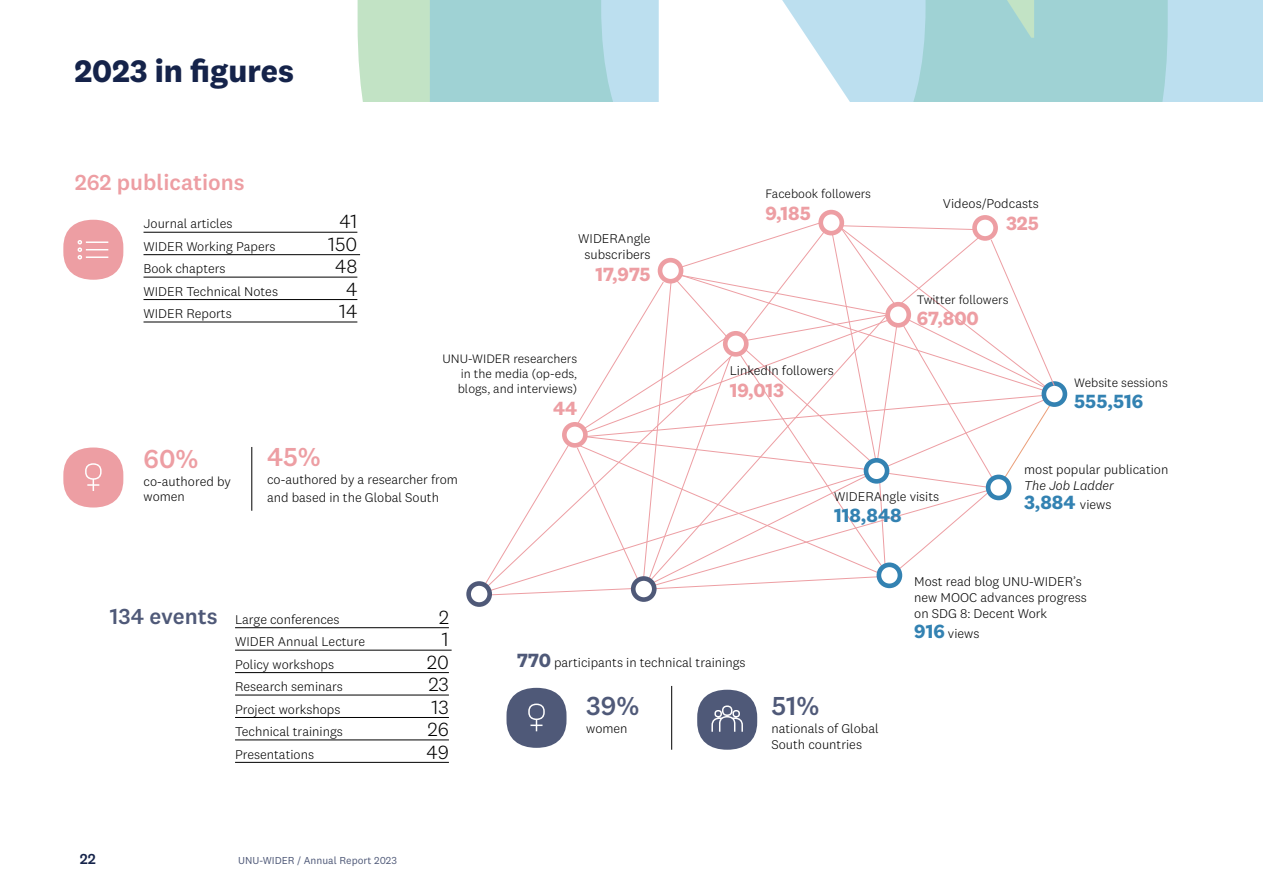
<style>
.page{position:relative;width:1263px;height:893px;background:#fff}
.page>*{position:absolute;margin:0;border:0;box-sizing:border-box;transform-origin:0 0}
.t1{font:700 32.25px "National 2";color:#15234a}
.t2{font:500 27px "National 2";color:#4f5978}
.t3{font:500 27px "National 2";color:#ed9ea3}
.t4{font:500 22.5px "National 2";color:#ed9ea3}
.t5{font:500 22.5px "National 2";color:#4f5978}
.t6{font:700 19.8px "National 2";color:#ed9ea3}
.t7{font:700 19.8px "National 2";color:#3382b2}
.t8{font:300 19.8px "National 2";color:#000}
.t9{font:500 15px "National 2";color:#15234a}
.t10{font:300 13.2px/15.9px "National 2";color:#000}
.t11{font:italic 300 13.2px "National 2";color:#000}
.t12{font:300 12.6px/15.1px "National 2";color:#000;text-align:justify}
.t13{font:10.5px "National 2";color:#4f5978}
.s1{font-weight:300;font-size:13.2px;color:#000}
.s2{font-weight:700;font-size:19.8px;color:#4f5978}
.s3{font-weight:700;font-size:19.8px;color:#3382b2}
</style>
<div class="page">
<hr style="left:144px;top:232px;width:213px;height:1px;background:#000">
<hr style="left:144px;top:254px;width:216px;height:1px;background:#000">
<hr style="left:144px;top:277px;width:213px;height:1px;background:#000">
<hr style="left:144px;top:299px;width:213px;height:1px;background:#000">
<hr style="left:144px;top:322px;width:213px;height:1px;background:#000">
<div style="left:1041px;top:381px;width:26px;height:26px;border:5px solid #3382b2;border-radius:50%"></div>
<hr style="left:671px;top:686px;width:1px;height:64px;background:#000">
<hr style="left:251px;top:447px;width:1px;height:64px;background:#000">
<div style="left:631px;top:576px;width:25px;height:26px;border:5px solid #4f5978;border-radius:50%"></div>
<div style="left:972px;top:215px;width:26px;height:26px;border:5px solid #ed9ea3;border-radius:50%"></div>
<div style="left:818px;top:210px;width:26px;height:25px;border:5px solid #ed9ea3;border-radius:50%"></div>
<svg style="left:469px;top:583px;width:21px;height:22px"></svg>
<div style="left:466px;top:581px;width:26px;height:26px;border:5px solid #4f5978;border-radius:50%"></div>
<svg style="left:697px;top:690px;width:60px;height:60px"></svg>
<div style="left:723px;top:707px;width:8px;height:7px;background:#4f5978;border-radius:4px"></div>
<svg style="left:506px;top:688px;width:60px;height:60px"></svg>
<svg style="left:63px;top:447px;width:60px;height:60px"></svg>
<svg style="left:63px;top:220px;width:60px;height:60px"></svg>
<hr style="left:235px;top:627px;width:214px;height:1px;background:#000">
<hr style="left:235px;top:650px;width:217px;height:1px;background:#000">
<hr style="left:235px;top:672px;width:214px;height:1px;background:#000">
<hr style="left:235px;top:695px;width:214px;height:1px;background:#000">
<hr style="left:235px;top:717px;width:214px;height:1px;background:#000">
<hr style="left:235px;top:740px;width:214px;height:1px;background:#000">
<hr style="left:235px;top:762px;width:214px;height:1px;background:#000">
<div style="left:358px;top:0;width:72px;height:101px;background:#c2e3c5"></div>
<svg style="left:430px;top:0;width:833px;height:101px"></svg>
<svg style="left:475px;top:222px;width:585px;height:374px"></svg>
<h1 class="t1" style="left:74px;top:51px;width:221px">2023 in figures</h1>
<h3 class="t4" style="left:75px;top:169px;width:171px">262 publications</h3>
<p class="t10" style="left:144px;top:216px;width:90px">Journal articles</p>
<h3 class="t8" style="left:339px;top:210px;width:19px">41</h3>
<p class="t10" style="left:144px;top:238px;width:133px">WIDER Working Papers</p>
<h3 class="t8" style="left:328px;top:233px;width:31px">150</h3>
<p class="t10" style="left:144px;top:261px;width:84px">Book chapters</p>
<h3 class="t8" style="left:335px;top:255px;width:24px">48</h3>
<p class="t10" style="left:144px;top:283px;width:136px">WIDER Technical Notes</p>
<h3 class="t8" style="left:346px;top:278px;width:13px">4</h3>
<p class="t10" style="left:144px;top:306px;width:90px">WIDER Reports</p>
<h3 class="t8" style="left:339px;top:300px;width:20px">14</h3>
<p class="t10" style="left:578px;top:231px;width:74px;text-align:center">WIDERAngle subscribers</p>
<h3 class="t6" style="left:595px;top:262px;width:57px">17,975</h3>
<p class="t12" style="left:458px;top:351px;width:121px;text-indent:-15px">UNU-WIDER researchers in the media (op-eds, blogs, and interviews)</p>
<h3 class="t6" style="left:553px;top:396px;width:26px">44</h3>
<h2 class="t3" style="left:144px;top:442px;width:56px">60%</h2>
<p class="t10" style="left:144px;top:473px;width:89px">co-authored by women</p>
<h2 class="t3" style="left:267px;top:440px;width:55px">45%</h2>
<p class="t10" style="left:267px;top:471px;width:192px;line-height:18px">co-authored by a researcher from and based in the Global South</p>
<p class="t12" style="left:765px;top:186px;width:107px">Facebook followers</p>
<h3 class="t6" style="left:765px;top:201px;width:47px">9,185</h3>
<p class="t10" style="left:730px;top:363px;width:106px">LinkedIn followers</p>
<h3 class="t6" style="left:730px;top:378px;width:56px">19,013</h3>
<p class="t10" style="left:943px;top:195px;width:97px">Videos/Podcasts</p>
<h3 class="t6" style="left:1006px;top:211px;width:34px">325</h3>
<p class="t12" style="left:917px;top:292px;width:93px">Twitter followers</p>
<h3 class="t6" style="left:917px;top:306px;width:64px">67,800</h3>
<p class="t12" style="left:1074px;top:375px;width:95px">Website sessions</p>
<h3 class="t7" style="left:1074px;top:388px;width:70px">555,516</h3>
<p class="t10" style="left:834px;top:489px;width:107px">WIDERAngle visits</p>
<h3 class="t7" style="left:834px;top:503px;width:69px">118,848</h3>
<p class="t10" style="left:1024px;top:461px;width:146px">most popular publication</p>
<p class="t11" style="left:1024px;top:478px;width:91px">The Job Ladder</p>
<h3 class="t7" style="left:1024px;top:490px;width:89px">3,884 <span class="s1">views</span></h3>
<h3 class="t5" style="left:110px;top:603px;width:109px">134 events</h3>
<p class="t10" style="left:235px;top:611px;width:106px">Large conferences</p>
<h3 class="t8" style="left:439px;top:606px;width:12px">2</h3>
<p class="t10" style="left:235px;top:634px;width:131px">WIDER Annual Lecture</p>
<h3 class="t8" style="left:442px;top:628px;width:9px">1</h3>
<p class="t10" style="left:235px;top:656px;width:101px">Policy workshops</p>
<h3 class="t8" style="left:427px;top:651px;width:24px">20</h3>
<p class="t10" style="left:235px;top:679px;width:109px">Research seminars</p>
<h3 class="t8" style="left:428px;top:673px;width:22px">23</h3>
<p class="t10" style="left:235px;top:701px;width:107px">Project workshops</p>
<h3 class="t8" style="left:432px;top:696px;width:19px">13</h3>
<p class="t10" style="left:235px;top:724px;width:109px">Technical trainings</p>
<h3 class="t8" style="left:428px;top:718px;width:23px">26</h3>
<p class="t10" style="left:235px;top:746px;width:81px">Presentations</p>
<h3 class="t8" style="left:427px;top:740px;width:24px">49</h3>
<p class="t9" style="left:80px;top:850px;width:17px">22</p>
<p class="t13" style="left:238px;top:854px;width:160px">UNU-WIDER / Annual Report 2023</p>
<p class="t10" style="left:517px;top:654px;width:230px"><span class="s2">770</span> participants in technical trainings</p>
<h2 class="t2" style="left:586px;top:690px;width:55px">39%</h2>
<p class="t10" style="left:586px;top:721px;width:43px">women</p>
<h2 class="t2" style="left:771px;top:690px;width:50px">51%</h2>
<p class="t10" style="left:771px;top:721px;width:109px">nationals of Global<br>South countries</p>
<p class="t10" style="left:914px;top:574px;width:174px">Most read blog UNU-WIDER’s new MOOC advances progress on SDG 8: Decent Work</p>
<p class="t10" style="left:914px;top:625px;width:67px"><span class="s3">916</span> views</p>
</div>
